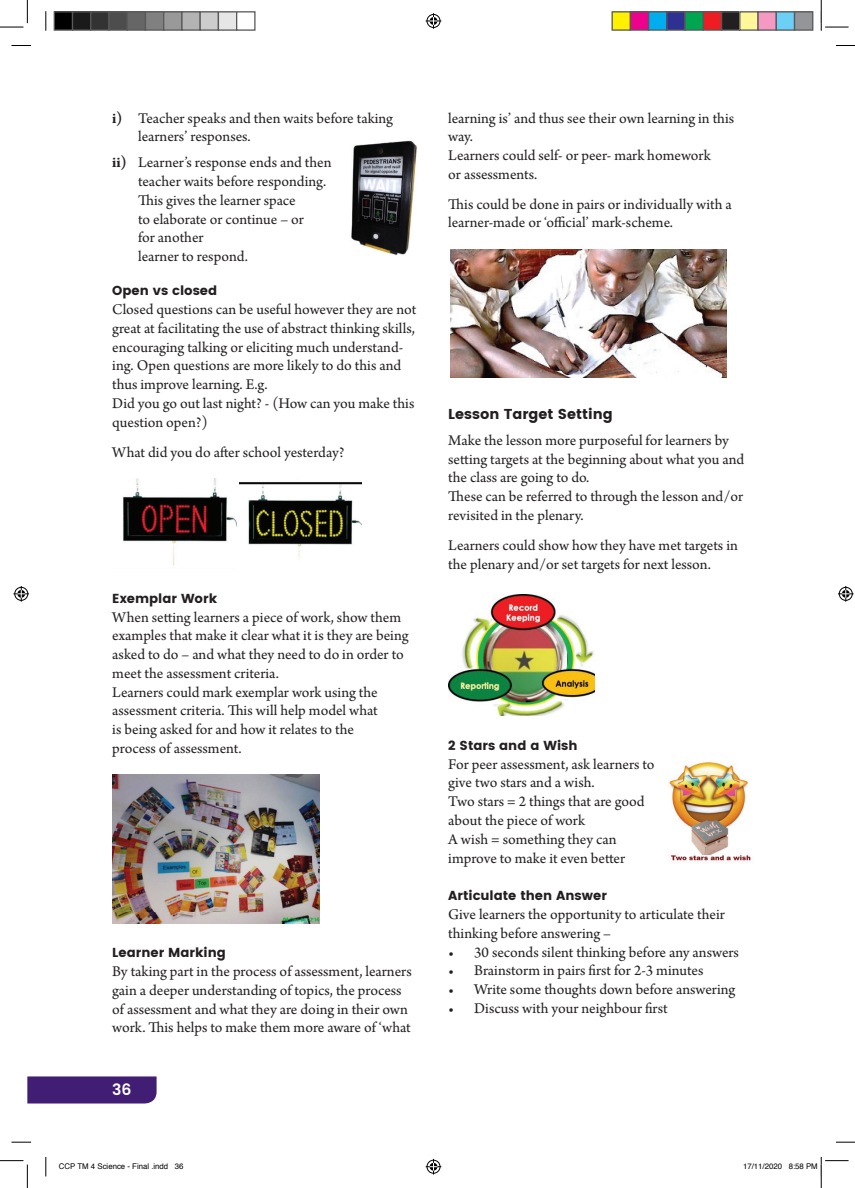
<style>
.page{position:relative;width:855px;height:1188px;background:#fff}
.page>*{position:absolute;margin:0;border:0;box-sizing:border-box;transform-origin:0 0}
.t1{font:15.6px/18.8px "Arno Pro";color:#231f20}
.t2{font:600 15.6px "Poppins";color:#fff}
.t3{font:14.4px "Poppins";color:#231f20}
.t4{font:13.05px "Poppins";color:#231f20}
.t5{font:7.8px "Helvetica";color:#000}
.s1{font-weight:700}
</style>
<div class="page">
<svg style="left:27px;top:1076px;width:130px;height:28px;background:#4a277a"></svg>
<img style="left:123px;top:478px;width:113px;height:88px">
<img style="left:239px;top:482px;width:123px;height:77px">
<img style="left:112px;top:775px;width:208px;height:148px">
<img style="left:451px;top:249px;width:275px;height:128px">
<img style="left:448px;top:594px;width:146px;height:122px">
<img style="left:351px;top:140px;width:66px;height:115px">
<img style="left:669px;top:762px;width:82px;height:101px">
<svg style="left:12px;top:45px;width:19px;height:1px"></svg>
<svg style="left:836px;top:45px;width:19px;height:1px"></svg>
<svg style="left:12px;top:1141px;width:19px;height:2px"></svg>
<svg style="left:836px;top:1141px;width:19px;height:2px"></svg>
<svg style="left:46px;top:11px;width:1px;height:20px"></svg>
<svg style="left:45px;top:1157px;width:2px;height:19px"></svg>
<svg style="left:0;top:0;width:28px;height:28px"></svg>
<svg style="left:0;top:1160px;width:28px;height:28px"></svg>
<svg style="left:821px;top:0;width:28px;height:31px"></svg>
<svg style="left:426px;top:13px;width:15px;height:16px"></svg>
<svg style="left:426px;top:1159px;width:15px;height:16px"></svg>
<svg style="left:13px;top:586px;width:16px;height:16px"></svg>
<svg style="left:838px;top:586px;width:16px;height:16px"></svg>
<div style="left:54px;top:12px;width:19px;height:18px;background:#000"></div>
<div style="left:54px;top:11px;width:19px;height:20px;border:1px solid #595959"></div>
<div style="left:73px;top:12px;width:18px;height:18px;background:#1a1a1a"></div>
<div style="left:72px;top:11px;width:19px;height:20px;border:1px solid #595959"></div>
<div style="left:91px;top:12px;width:18px;height:18px;background:#333"></div>
<div style="left:90px;top:11px;width:20px;height:20px;border:1px solid #595959"></div>
<div style="left:109px;top:12px;width:18px;height:18px;background:#4d4d4d"></div>
<div style="left:108px;top:11px;width:20px;height:20px;border:1px solid #595959"></div>
<div style="left:127px;top:12px;width:18px;height:18px;background:#666"></div>
<div style="left:127px;top:11px;width:19px;height:20px;border:1px solid #595959"></div>
<div style="left:145px;top:12px;width:19px;height:18px;background:#808080"></div>
<div style="left:145px;top:11px;width:19px;height:20px;border:1px solid #595959"></div>
<div style="left:164px;top:12px;width:18px;height:18px;background:#999"></div>
<div style="left:163px;top:11px;width:20px;height:20px;border:1px solid #595959"></div>
<div style="left:182px;top:12px;width:18px;height:18px;background:#b3b3b3"></div>
<div style="left:181px;top:11px;width:20px;height:20px;border:1px solid #595959"></div>
<div style="left:200px;top:12px;width:18px;height:18px;background:#ccc"></div>
<div style="left:200px;top:11px;width:19px;height:20px;border:1px solid #595959"></div>
<div style="left:218px;top:12px;width:19px;height:18px;background:#e6e6e6"></div>
<div style="left:218px;top:11px;width:19px;height:20px;border:1px solid #595959"></div>
<div style="left:236px;top:11px;width:20px;height:20px;border:1px solid #595959"></div>
<div style="left:612px;top:12px;width:18px;height:18px;background:#fff101"></div>
<div style="left:612px;top:11px;width:19px;height:20px;border:1px solid #595959"></div>
<div style="left:630px;top:12px;width:19px;height:18px;background:#ed028c"></div>
<div style="left:630px;top:11px;width:19px;height:20px;border:1px solid #595959"></div>
<div style="left:649px;top:12px;width:18px;height:18px;background:#00aeef"></div>
<div style="left:648px;top:11px;width:20px;height:20px;border:1px solid #595959"></div>
<div style="left:667px;top:12px;width:18px;height:18px;background:#2e3092"></div>
<div style="left:666px;top:11px;width:20px;height:20px;border:1px solid #595959"></div>
<div style="left:685px;top:12px;width:18px;height:18px;background:#00a54f"></div>
<div style="left:684px;top:11px;width:20px;height:20px;border:1px solid #595959"></div>
<div style="left:703px;top:12px;width:19px;height:18px;background:#ee1d23"></div>
<div style="left:703px;top:11px;width:19px;height:20px;border:1px solid #595959"></div>
<div style="left:722px;top:12px;width:18px;height:18px;background:#231f20"></div>
<div style="left:721px;top:11px;width:19px;height:20px;border:1px solid #595959"></div>
<div style="left:740px;top:12px;width:18px;height:18px;background:#fff79a"></div>
<div style="left:739px;top:11px;width:20px;height:20px;border:1px solid #595959"></div>
<div style="left:758px;top:12px;width:18px;height:18px;background:#f499c2"></div>
<div style="left:757px;top:11px;width:20px;height:20px;border:1px solid #595959"></div>
<div style="left:776px;top:12px;width:19px;height:18px;background:#6bcff6"></div>
<div style="left:776px;top:11px;width:19px;height:20px;border:1px solid #595959"></div>
<div style="left:795px;top:12px;width:18px;height:18px;background:#939598"></div>
<div style="left:794px;top:11px;width:19px;height:20px;border:1px solid #595959"></div>
<svg style="left:820px;top:1157px;width:29px;height:31px"></svg>
<p class="t1" style="left:138px;top:109px;width:256px;text-indent:-26px"><span class="s1">i)</span> Teacher speaks and then waits before taking learners’ responses.</p>
<p class="t1" style="left:138px;top:154px;width:195px;text-indent:-26px"><span class="s1">ii)</span> Learner’s response ends and then teacher waits before responding.<br>This gives the learner space<br>to elaborate or continue – or<br>for another<br>learner to respond.</p>
<p class="t4" style="left:112px;top:283px;width:106px">Open vs closed</p>
<p class="t1" style="left:112px;top:301px;width:306px">Closed questions can be useful however they are not great at facilitating the use of abstract thinking skills, encouraging talking or eliciting much understand&shy;ing. Open questions are more likely to do this and thus improve learning. E.g.<br>Did you go out last night? - (How can you make this question open?)</p>
<p class="t1" style="left:112px;top:443px;width:234px">What did you do after school yesterday?</p>
<p class="t4" style="left:112px;top:591px;width:106px">Exemplar Work</p>
<p class="t1" style="left:112px;top:608px;width:298px">When setting learners a piece of work, show them examples that make it clear what it is they are being asked to do – and what they need to do in order to meet the assessment criteria.<br>Learners could mark exemplar work using the assessment criteria. This will help model what<br>is being asked for and how it relates to the<br>process of assessment.</p>
<p class="t4" style="left:112px;top:945px;width:115px">Learner Marking</p>
<p class="t1" style="left:112px;top:963px;width:301px">By taking part in the process of assessment, learners gain a deeper understanding of topics, the process of assessment and what they are doing in their own work. This helps to make them more aware of ‘what</p>
<p class="t2" style="left:112px;top:1080px;width:21px">36</p>
<p class="t1" style="left:448px;top:109px;width:287px">learning is’ and thus see their own learning in this way.<br>Learners could self- or peer- mark homework<br>or assessments.</p>
<p class="t1" style="left:448px;top:195px;width:285px">This could be done in pairs or individually with a learner-made or ‘official’ mark-scheme.</p>
<p class="t3" style="left:448px;top:405px;width:166px">Lesson Target Setting</p>
<p class="t1" style="left:448px;top:432px;width:298px">Make the lesson more purposeful for learners by setting targets at the beginning about what you and the class are going to do.<br>These can be referred to through the lesson and/or revisited in the plenary.</p>
<p class="t1" style="left:448px;top:537px;width:291px">Learners could show how they have met targets in the plenary and/or set targets for next lesson.</p>
<p class="t4" style="left:448px;top:738px;width:131px">2 Stars and a Wish</p>
<p class="t1" style="left:448px;top:755px;width:208px">For peer assessment, ask learners to give two stars and a wish.<br>Two stars = 2 things that are good about the piece of work<br>A wish = something they can improve to make it even better</p>
<p class="t4" style="left:448px;top:888px;width:160px">Articulate then Answer</p>
<p class="t1" style="left:448px;top:906px;width:278px">Give learners the opportunity to articulate their thinking before answering –</p>
<p class="t1" style="left:448px;top:943px;width:292px">• 30 seconds silent thinking before any answers</p>
<p class="t1" style="left:448px;top:962px;width:257px">• Brainstorm in pairs first for 2-3 minutes</p>
<p class="t1" style="left:448px;top:981px;width:289px">• Write some thoughts down before answering</p>
<p class="t1" style="left:448px;top:1000px;width:221px">• Discuss with your neighbour first</p>
<p class="t5" style="left:59px;top:1160px;width:126px">CCP TM 4 Science - Final .indd 36</p>
<p class="t5" style="left:743px;top:1160px;width:76px">17/11/2020 8:58 PM</p>
</div>
